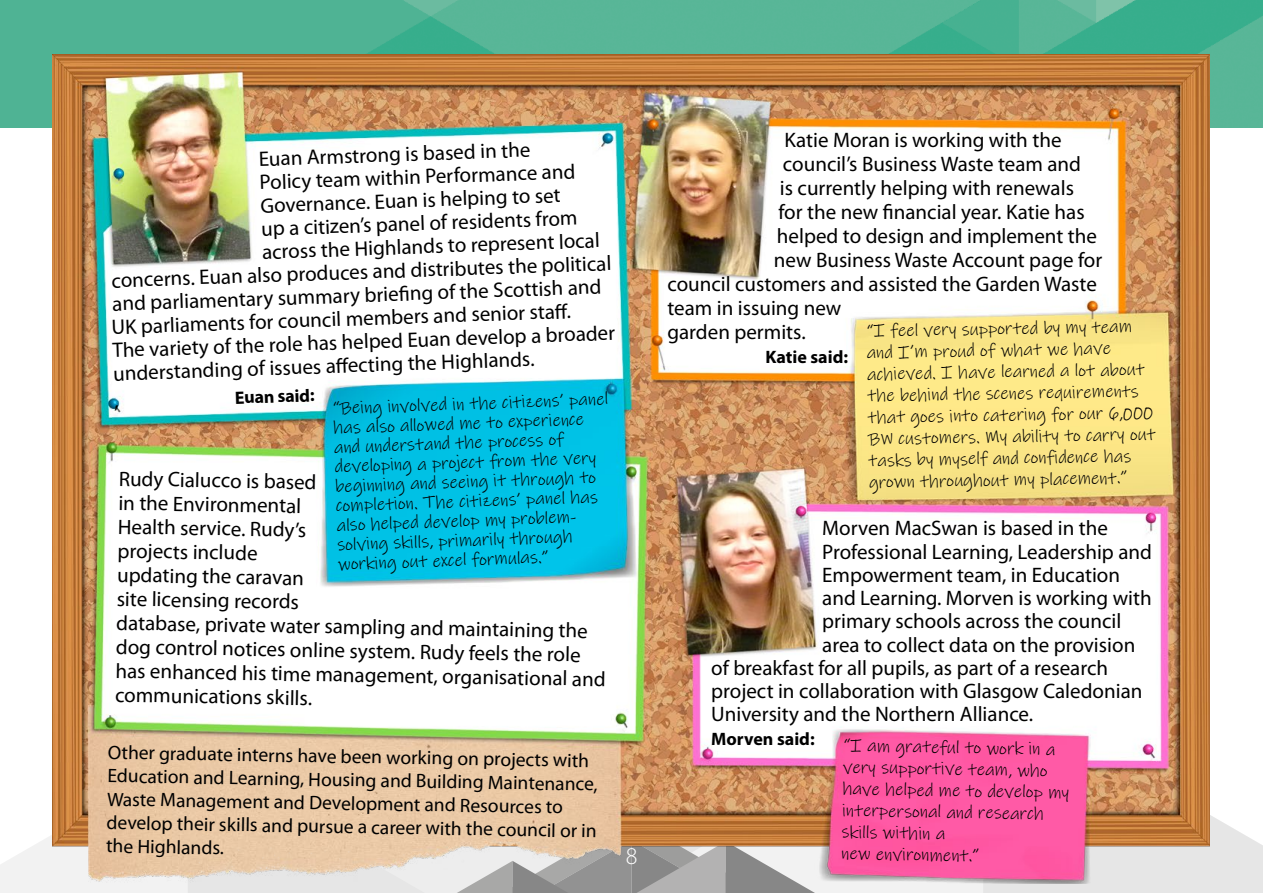
<style>
.page{position:relative;width:1263px;height:893px;background:#fff}
.page>*{position:absolute;margin:0;border:0;box-sizing:border-box;transform-origin:0 0}
.t1{font:300 24px "Myriad Pro";color:#fff}
.t2{font:21px/24px "Myriad Pro";color:#000}
.t3{font:19.5px/23.4px "Myriad Pro";color:#000}
.t4{font:18px/21.6px "Ink Free";color:#000}
.t5{font:700 18px "Myriad Pro";color:#000}
</style>
<div class="page">
<div style="left:832px;top:883px;width:151px;height:10px;background:#f2f2f2"></div>
<svg style="left:983px;top:684px;width:280px;height:209px"></svg>
<img style="left:0;top:0;width:1263px;height:128px">
<svg style="left:0;top:756px;width:832px;height:137px"></svg>
<img style="left:53px;top:54px;width:1156px;height:829px">
<svg style="left:115px;top:405px;width:3px;height:6px"></svg>
<p class="t2" style="left:258px;top:147px;width:273px;rotate:-2deg">Euan Armstrong is based in the</p>
<p class="t2" style="left:259px;top:170px;width:317px;rotate:-2deg">Policy team within Performance and</p>
<p class="t2" style="left:260px;top:193px;width:302px;rotate:-2deg">Governance. Euan is helping to set</p>
<p class="t2" style="left:261px;top:216px;width:318px;rotate:-2deg">up a citizen’s panel of residents from</p>
<p class="t2" style="left:262px;top:240px;width:339px;rotate:-2deg">across the Highlands to represent local</p>
<p class="t2" style="left:111px;top:268px;width:502px;rotate:-2deg">concerns. Euan also produces and distributes the political</p>
<p class="t2" style="left:112px;top:291px;width:491px;rotate:-2deg">and parliamentary summary briefi ng of the Scottish and</p>
<p class="t2" style="left:111px;top:315px;width:461px;rotate:-2deg">UK parliaments for council members and senior staff .</p>
<p class="t2" style="left:112px;top:338px;width:504px;rotate:-2deg">The variety of the role has helped Euan develop a broader</p>
<p class="t2" style="left:113px;top:361px;width:423px;rotate:-2deg">understanding of issues aff ecting the Highlands.</p>
<p class="t5" style="left:234px;top:386px;width:81px;rotate:-2deg">Euan said:</p>
<p class="t4" style="left:332px;top:398px;width:277px;line-height:19.5px;rotate:-2deg">“Being involved in the citizens’ panel has also allowed me to experience and understand the process of developing a project from the very beginning and seeing it through to completion. The citizens’ panel has also helped develop my problem&shy;solving skills, primarily through working out excel formulas.”</p>
<p class="t2" style="left:119px;top:466px;width:492px;rotate:1deg">Rudy Cialucco is based<br>in the Environmental<br>Health service. Rudy’s<br>projects include<br>updating the caravan<br>site licensing records<br>database, private water sampling and maintaining the dog control notices online system. Rudy feels the role has enhanced his time management, organisational and communications skills.</p>
<p class="t3" style="left:108px;top:740px;width:492px;rotate:1deg">Other graduate interns have been working on projects with Education and Learning, Housing and Building Maintenance, Waste Management and Development and Resources to develop their skills and pursue a career with the council or in the Highlands.</p>
<p class="t1" style="left:626px;top:842px;width:13px">8</p>
<p class="t2" style="left:784px;top:128px;width:279px">Katie Moran is working with the</p>
<p class="t2" style="left:783px;top:152px;width:300px">council’s Business Waste team and</p>
<p class="t2" style="left:780px;top:176px;width:295px">is currently helping with renewals</p>
<p class="t2" style="left:778px;top:200px;width:308px">for the new financial year. Katie has</p>
<p class="t2" style="left:777px;top:224px;width:322px">helped to design and implement the</p>
<p class="t2" style="left:774px;top:248px;width:330px">new Business Waste Account page for</p>
<p class="t2" style="left:667px;top:272px;width:431px">council customers and assisted the Garden Waste</p>
<p class="t2" style="left:667px;top:296px;width:175px">team in issuing new</p>
<p class="t2" style="left:667px;top:320px;width:140px">garden permits.</p>
<p class="t5" style="left:765px;top:346px;width:84px">Katie said:</p>
<p class="t4" style="left:866px;top:320px;width:289px;rotate:-1deg">“I feel very supported by my team and I’m proud of what we have achieved. I have learned a lot about the behind the scenes requirements that goes into catering for our 6,000<br>BW customers. My ability to carry out tasks by myself and confidence has grown throughout my placement.”</p>
<p class="t2" style="left:822px;top:516px;width:287px">Morven MacSwan is based in the</p>
<p class="t2" style="left:822px;top:539px;width:331px">Professional Learning, Leadership and</p>
<p class="t2" style="left:822px;top:563px;width:299px">Empowerment team, in Education</p>
<p class="t2" style="left:822px;top:586px;width:331px">and Learning. Morven is working with</p>
<p class="t2" style="left:822px;top:609px;width:301px">primary schools across the council</p>
<p class="t2" style="left:822px;top:632px;width:315px">area to collect data on the provision</p>
<p class="t2" style="left:711px;top:656px;width:398px">of breakfast for all pupils, as part of a research</p>
<p class="t2" style="left:711px;top:679px;width:433px">project in collaboration with Glasgow Caledonian</p>
<p class="t2" style="left:711px;top:702px;width:323px">University and the Northern Alliance.</p>
<p class="t5" style="left:711px;top:727px;width:105px">Morven said:</p>
<p class="t4" style="left:843px;top:734px;width:228px;rotate:1deg">“I am grateful to work in a very supportive team, who have helped me to develop my interpersonal and research skills within a<br>new environment.”</p>
</div>
